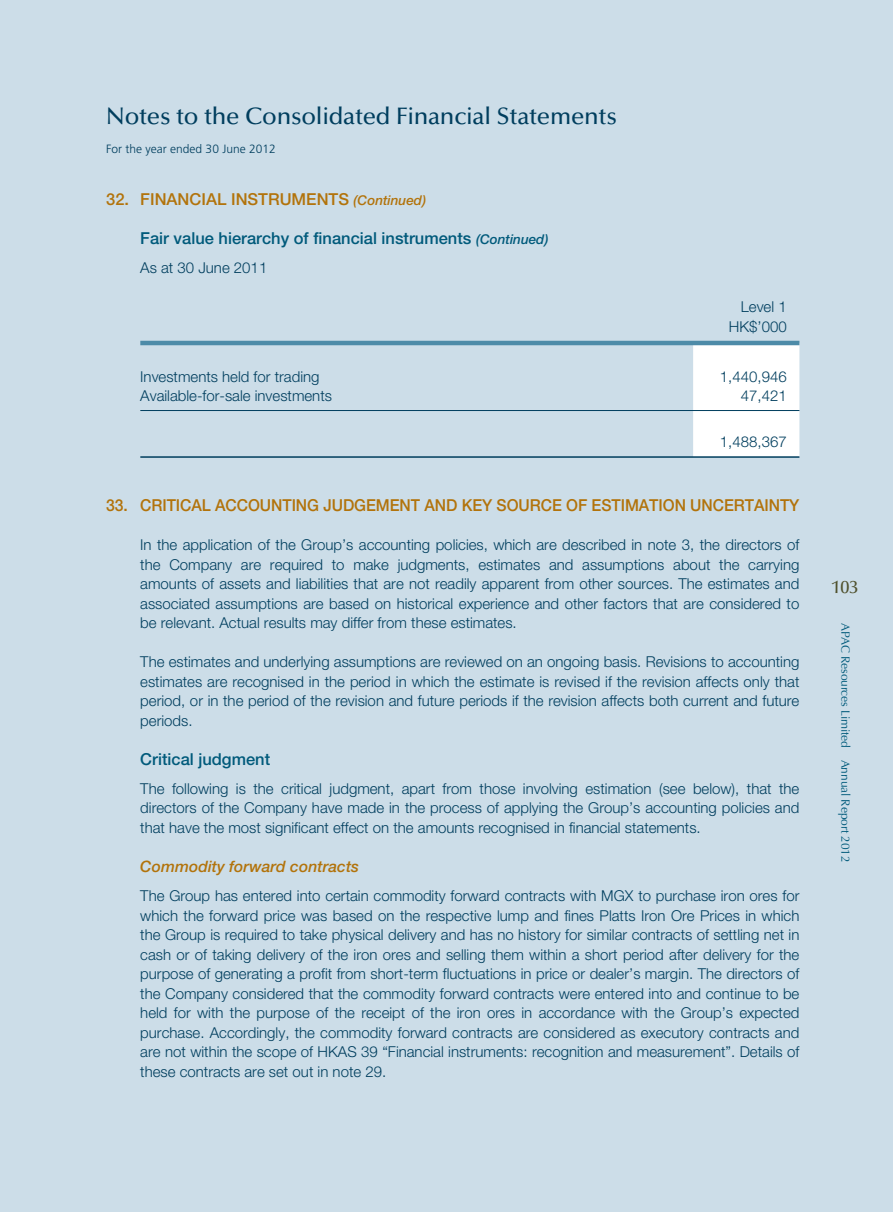
<style>
.page{position:relative;width:893px;height:1212px;background:#ccdde8}
.page>*{position:absolute;margin:0;border:0;box-sizing:border-box;transform-origin:0 0}
.t1{font:500 24px "Optima LT Std";letter-spacing:-.01em;color:#003e5e}
.t2{font:500 18px "Optima LT Std";color:#4f512d}
.t3{font:500 16.5px "Helvetica Neue LT Std";color:#005a7b}
.t4{font:500 16.5px "Helvetica Neue LT Std";letter-spacing:-.005em;color:#b2730b;scale:.95 1}
.t5{font:500 16.5px "Helvetica Neue LT Std";letter-spacing:-.005em;color:#b2730b}
.t6{font:italic 500 15.75px "Helvetica Neue LT Std";color:#b2730b}
.t7{font:300 15px/19.5px "Helvetica Neue LT Std";color:#003e5e;text-align:justify}
.t8{font:12px "Optima LT Std";letter-spacing:-.01em;color:#005a7b}
.t9{font:300 12px "Frutiger LT Std";color:#003e5e}
.s1{font-style:italic;font-size:13.5px}
</style>
<div class="page">
<div style="left:693px;top:346px;width:106px;height:110px;background:#fff"></div>
<hr style="left:140px;top:341px;width:659px;height:4px;background:#4d8ba8">
<hr style="left:140px;top:410px;width:659px;height:1px;background:#003e5e">
<hr style="left:140px;top:456px;width:659px;height:2px;background:#003e5e">
<h1 class="t1" style="left:106px;top:106px;width:512px">Notes to the Consolidated Financial Statements</h1>
<p class="t9" style="left:106px;top:144px;width:171px">For the year ended 30 June 2012</p>
<p class="t5" style="left:106px;top:193px;width:321px">32. FINANCIAL INSTRUMENTS <span class="s1">(Continued)</span></p>
<p class="t3" style="left:140px;top:232px;width:410px">Fair value hierarchy of financial instruments <span class="s1">(Continued)</span></p>
<p class="t7" style="left:140px;top:260px;width:129px">As at 30 June 2011</p>
<p class="t7" style="left:729px;top:299px;width:59px;text-align:right">Level 1<br>HK$’000</p>
<p class="t7" style="left:140px;top:368px;width:181px">Investments held for trading</p>
<p class="t7" style="left:720px;top:368px;width:68px">1,440,946</p>
<p class="t7" style="left:140px;top:388px;width:193px">Available-for-sale investments</p>
<p class="t7" style="left:741px;top:388px;width:47px">47,421</p>
<p class="t7" style="left:720px;top:434px;width:68px">1,488,367</p>
<p class="t4" style="left:106px;top:499px;width:731px">33. CRITICAL ACCOUNTING JUDGEMENT AND KEY SOURCE OF ESTIMATION UNCERTAINTY</p>
<p class="t7" style="left:140px;top:537px;width:661px">In the application of the Group’s accounting policies, which are described in note 3, the directors of the Company are required to make judgments, estimates and assumptions about the carrying amounts of assets and liabilities that are not readily apparent from other sources. The estimates and associated assumptions are based on historical experience and other factors that are considered to be relevant. Actual results may differ from these estimates.</p>
<p class="t7" style="left:140px;top:654px;width:661px">The estimates and underlying assumptions are reviewed on an ongoing basis. Revisions to accounting estimates are recognised in the period in which the estimate is revised if the revision affects only that period, or in the period of the revision and future periods if the revision affects both current and future periods.</p>
<p class="t3" style="left:140px;top:753px;width:131px">Critical judgment</p>
<p class="t7" style="left:140px;top:780px;width:661px">The following is the critical judgment, apart from those involving estimation (see below), that the directors of the Company have made in the process of applying the Group’s accounting policies and that have the most significant effect on the amounts recognised in financial statements.</p>
<p class="t6" style="left:140px;top:861px;width:220px">Commodity forward contracts</p>
<p class="t7" style="left:140px;top:888px;width:661px">The Group has entered into certain commodity forward contracts with MGX to purchase iron ores for which the forward price was based on the respective lump and fines Platts Iron Ore Prices in which the Group is required to take physical delivery and has no history for similar contracts of settling net in cash or of taking delivery of the iron ores and selling them within a short period after delivery for the purpose of generating a profit from short-term fluctuations in price or dealer’s margin. The directors of the Company considered that the commodity forward contracts were entered into and continue to be held for with the purpose of the receipt of the iron ores in accordance with the Group’s expected purchase. Accordingly, the commodity forward contracts are considered as executory contracts and are not within the scope of HKAS 39 “Financial instruments: recognition and measurement”. Details of these contracts are set out in note 29.</p>
<p class="t2" style="left:831px;top:580px;width:28px">103</p>
<p class="t8" style="left:850px;top:623px;width:240px;rotate:90deg">APAC Resources Limited Annual Report 2012</p>
</div>
